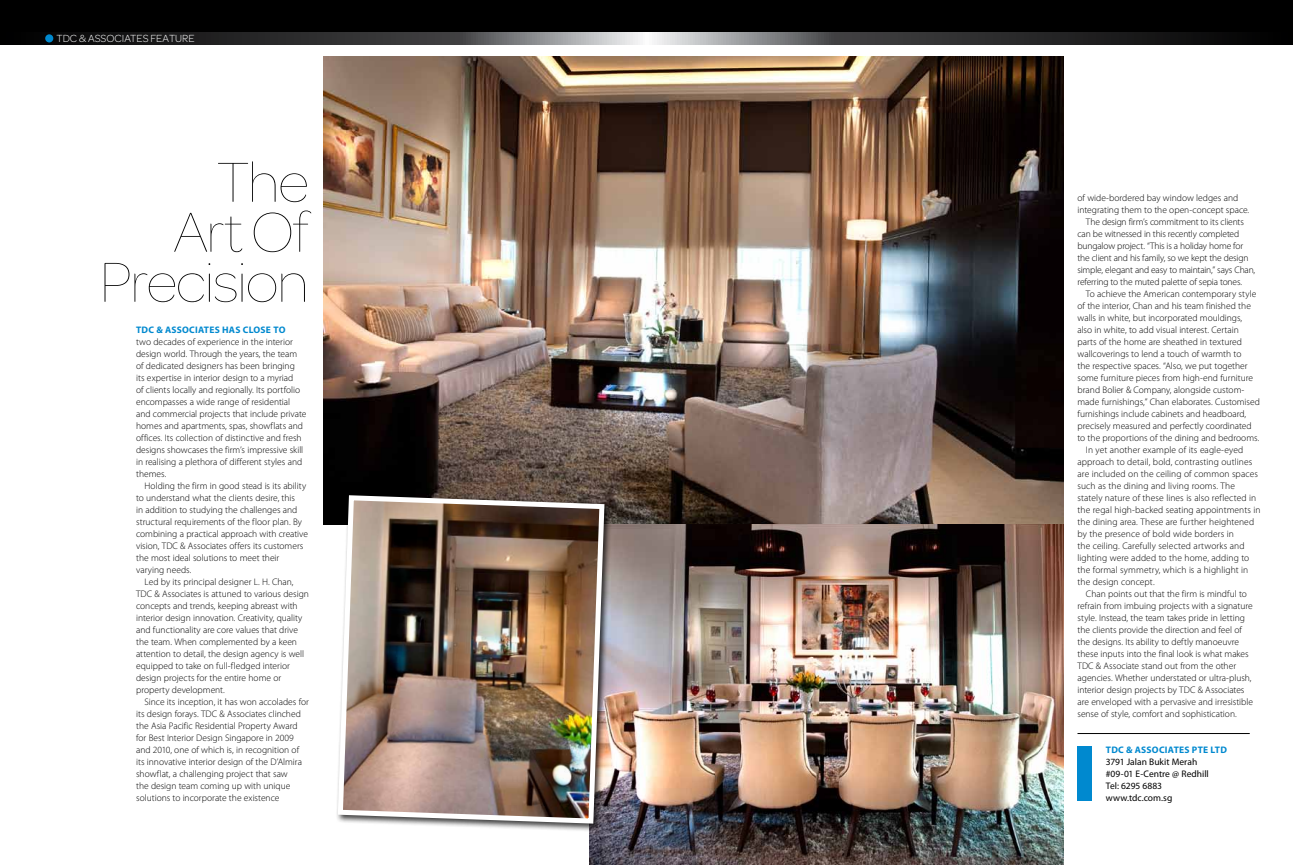
<style>
.page{position:relative;width:1293px;height:865px;background:#fff}
.page>*{position:absolute;margin:0;border:0;box-sizing:border-box;transform-origin:0 0}
.t1{font:100 60px/50px "Omnes";letter-spacing:-.025em;color:#000;text-align:right}
.t2{font:300 11px "Omnes";color:#fff}
.t3{font:300 9.5px/12px "Myriad Pro";color:#000}
.t4{font:300 9.5px "Myriad Pro";letter-spacing:-.02em;color:#000}
.t5{font:9.5px/12px "Myriad Pro";color:#000}
.t6{font:700 9.5px "Myriad Pro";letter-spacing:.025em;color:#0089cf}
</style>
<div class="page">
<div style="left:1077px;top:746px;width:14px;height:55px;background:#0089cf"></div>
<hr style="left:1077px;top:733px;width:172px;height:1px;background:#000">
<img style="left:323px;top:57px;width:740px;height:467px">
<img style="left:590px;top:524px;width:473px;height:341px">
<div style="left:646px;top:0;width:647px;height:44px;background:#000"></div>
<div style="left:0;top:0;width:657px;height:44px;background:#000"></div>
<svg style="left:45px;top:32px;width:601px;height:12px;background:#4a4b4c"></svg>
<div style="left:45px;top:34px;width:8px;height:8px;background:#0089cf;border-radius:50%"></div>
<svg style="left:646px;top:32px;width:576px;height:12px;background:#4e4e4f"></svg>
<div style="left:335px;top:493px;width:277px;height:338px;background:#000;opacity:.75"></div>
<img style="left:335px;top:492px;width:272px;height:334px">
<p class="t2" style="left:56px;top:33px;width:140px">TDC &amp; ASSOCIATES FEATURE</p>
<h1 class="t1" style="left:100px;top:157px;width:211px">The<br>Art Of<br>Precision</h1>
<p class="t6" style="left:136px;top:323px;width:151px">TDC &amp; ASSOCIATES HAS CLOSE TO</p>
<p class="t3" style="left:136px;top:335px;width:172px">two decades of experience in the interior design world. Through the years, the team of dedicated designers has been bringing<br>its expertise in interior design to a myriad<br>of clients locally and regionally. Its portfolio encompasses a wide range of residential and commercial projects that include private homes and apartments, spas, showflats and offices. Its collection of distinctive and fresh designs showcases the firm’s impressive skill in realising a plethora of different styles and themes.</p>
<p class="t3" style="left:145px;top:479px;width:163px">Holding the firm in good stead is its ability</p>
<p class="t3" style="left:136px;top:491px;width:160px">to understand what the clients desire, this</p>
<p class="t3" style="left:136px;top:503px;width:163px">in addition to studying the challenges and</p>
<p class="t3" style="left:136px;top:515px;width:167px">structural requirements of the floor plan. By</p>
<p class="t3" style="left:136px;top:527px;width:173px">combining a practical approach with creative</p>
<p class="t3" style="left:136px;top:539px;width:169px">vision, TDC &amp; Associates offers its customers</p>
<p class="t3" style="left:136px;top:551px;width:145px">the most ideal solutions to meet their</p>
<p class="t3" style="left:136px;top:563px;width:57px">varying needs.</p>
<p class="t3" style="left:145px;top:575px;width:150px">Led by its principal designer L. H. Chan,</p>
<p class="t3" style="left:136px;top:587px;width:174px">TDC &amp; Associates is attuned to various design</p>
<p class="t3" style="left:136px;top:599px;width:163px">concepts and trends, keeping abreast with</p>
<p class="t3" style="left:136px;top:611px;width:168px">interior design innovation. Creativity, quality</p>
<p class="t3" style="left:136px;top:623px;width:163px">and functionality are core values that drive</p>
<p class="t3" style="left:136px;top:635px;width:162px">the team. When complemented by a keen</p>
<p class="t3" style="left:136px;top:647px;width:169px">attention to detail, the design agency is well</p>
<p class="t3" style="left:136px;top:659px;width:155px">equipped to take on full-fledged interior</p>
<p class="t3" style="left:136px;top:671px;width:147px">design projects for the entire home or</p>
<p class="t3" style="left:136px;top:683px;width:90px">property development.</p>
<p class="t3" style="left:145px;top:695px;width:166px">Since its inception, it has won accolades for</p>
<p class="t3" style="left:136px;top:707px;width:166px">its design forays. TDC &amp; Associates clinched</p>
<p class="t3" style="left:136px;top:719px;width:163px">the Asia Pacific Residential Property Award</p>
<p class="t3" style="left:136px;top:731px;width:159px">for Best Interior Design Singapore in 2009</p>
<p class="t3" style="left:136px;top:743px;width:165px">and 2010, one of which is, in recognition of</p>
<p class="t3" style="left:136px;top:755px;width:167px">its innovative interior design of the D’Almira</p>
<p class="t3" style="left:136px;top:767px;width:153px">showflat, a challenging project that saw</p>
<p class="t3" style="left:136px;top:779px;width:156px">the design team coming up with unique</p>
<p class="t3" style="left:136px;top:791px;width:145px">solutions to incorporate the existence</p>
<p class="t3" style="left:1077px;top:191px;width:162px">of wide-bordered bay window ledges and</p>
<p class="t3" style="left:1077px;top:203px;width:173px">integrating them to the open-concept space.</p>
<p class="t3" style="left:1086px;top:215px;width:159px">The design firm’s commitment to its clients</p>
<p class="t3" style="left:1077px;top:227px;width:163px">can be witnessed in this recently completed</p>
<p class="t3" style="left:1077px;top:239px;width:167px">bungalow project. “This is a holiday home for</p>
<p class="t4" style="left:1077px;top:252px;width:172px">the client and his family, so we kept the design</p>
<p class="t4" style="left:1077px;top:264px;width:179px">simple, elegant and easy to maintain,” says Chan,</p>
<p class="t3" style="left:1077px;top:275px;width:166px">referring to the muted palette of sepia tones.</p>
<p class="t3" style="left:1086px;top:287px;width:172px">To achieve the American contemporary style</p>
<p class="t3" style="left:1077px;top:299px;width:175px">of the interior, Chan and his team finished the</p>
<p class="t3" style="left:1077px;top:311px;width:166px">walls in white, but incorporated mouldings,</p>
<p class="t3" style="left:1077px;top:323px;width:163px">also in white, to add visual interest. Certain</p>
<p class="t3" style="left:1077px;top:335px;width:166px">parts of the home are sheathed in textured</p>
<p class="t3" style="left:1077px;top:347px;width:165px">wallcoverings to lend a touch of warmth to</p>
<p class="t3" style="left:1077px;top:359px;width:172px">the respective spaces. “Also, we put together</p>
<p class="t3" style="left:1077px;top:371px;width:177px">some furniture pieces from high-end furniture</p>
<p class="t3" style="left:1077px;top:383px;width:168px">brand Bolier &amp; Company, alongside custom-</p>
<p class="t3" style="left:1077px;top:395px;width:184px">made furnishings,” Chan elaborates. Customised</p>
<p class="t3" style="left:1077px;top:407px;width:170px">furnishings include cabinets and headboard,</p>
<p class="t3" style="left:1077px;top:419px;width:176px">precisely measured and perfectly coordinated</p>
<p class="t3" style="left:1077px;top:431px;width:183px">to the proportions of the dining and bedrooms.</p>
<p class="t3" style="left:1086px;top:443px;width:159px">In yet another example of its eagle-eyed</p>
<p class="t3" style="left:1077px;top:455px;width:176px">approach to detail, bold, contrasting outlines</p>
<p class="t3" style="left:1077px;top:467px;width:182px">are included on the ceiling of common spaces</p>
<p class="t3" style="left:1077px;top:479px;width:159px">such as the dining and living rooms. The</p>
<p class="t3" style="left:1077px;top:491px;width:180px">stately nature of these lines is also reflected in</p>
<p class="t3" style="left:1077px;top:503px;width:185px">the regal high-backed seating appointments in</p>
<p class="t3" style="left:1077px;top:515px;width:178px">the dining area. These are further heightened</p>
<p class="t3" style="left:1077px;top:527px;width:158px">by the presence of bold wide borders in</p>
<p class="t3" style="left:1077px;top:539px;width:169px">the ceiling. Carefully selected artworks and</p>
<p class="t3" style="left:1077px;top:551px;width:173px">lighting were added to the home, adding to</p>
<p class="t3" style="left:1077px;top:563px;width:172px">the formal symmetry, which is a highlight in</p>
<p class="t3" style="left:1077px;top:575px;width:79px">the design concept.</p>
<p class="t3" style="left:1086px;top:587px;width:162px">Chan points out that the firm is mindful to</p>
<p class="t3" style="left:1077px;top:599px;width:177px">refrain from imbuing projects with a signature</p>
<p class="t3" style="left:1077px;top:611px;width:169px">style. Instead, the team takes pride in letting</p>
<p class="t3" style="left:1077px;top:623px;width:166px">the clients provide the direction and feel of</p>
<p class="t3" style="left:1077px;top:635px;width:163px">the designs. Its ability to deftly manoeuvre</p>
<p class="t3" style="left:1077px;top:647px;width:173px">these inputs into the final look is what makes</p>
<p class="t3" style="left:1077px;top:659px;width:160px">TDC &amp; Associate stand out from the other</p>
<p class="t3" style="left:1077px;top:671px;width:176px">agencies. Whether understated or ultra-plush,</p>
<p class="t3" style="left:1077px;top:683px;width:168px">interior design projects by TDC &amp; Associates</p>
<p class="t3" style="left:1077px;top:695px;width:177px">are enveloped with a pervasive and irresistible</p>
<p class="t3" style="left:1077px;top:707px;width:161px">sense of style, comfort and sophistication.</p>
<p class="t6" style="left:1106px;top:743px;width:123px">TDC &amp; ASSOCIATES PTE LTD</p>
<p class="t5" style="left:1106px;top:755px;width:104px">3791 Jalan Bukit Merah #09-01 E-Centre @ Redhill<br>Tel: 6295 6883 www.tdc.com.sg</p>
</div>
